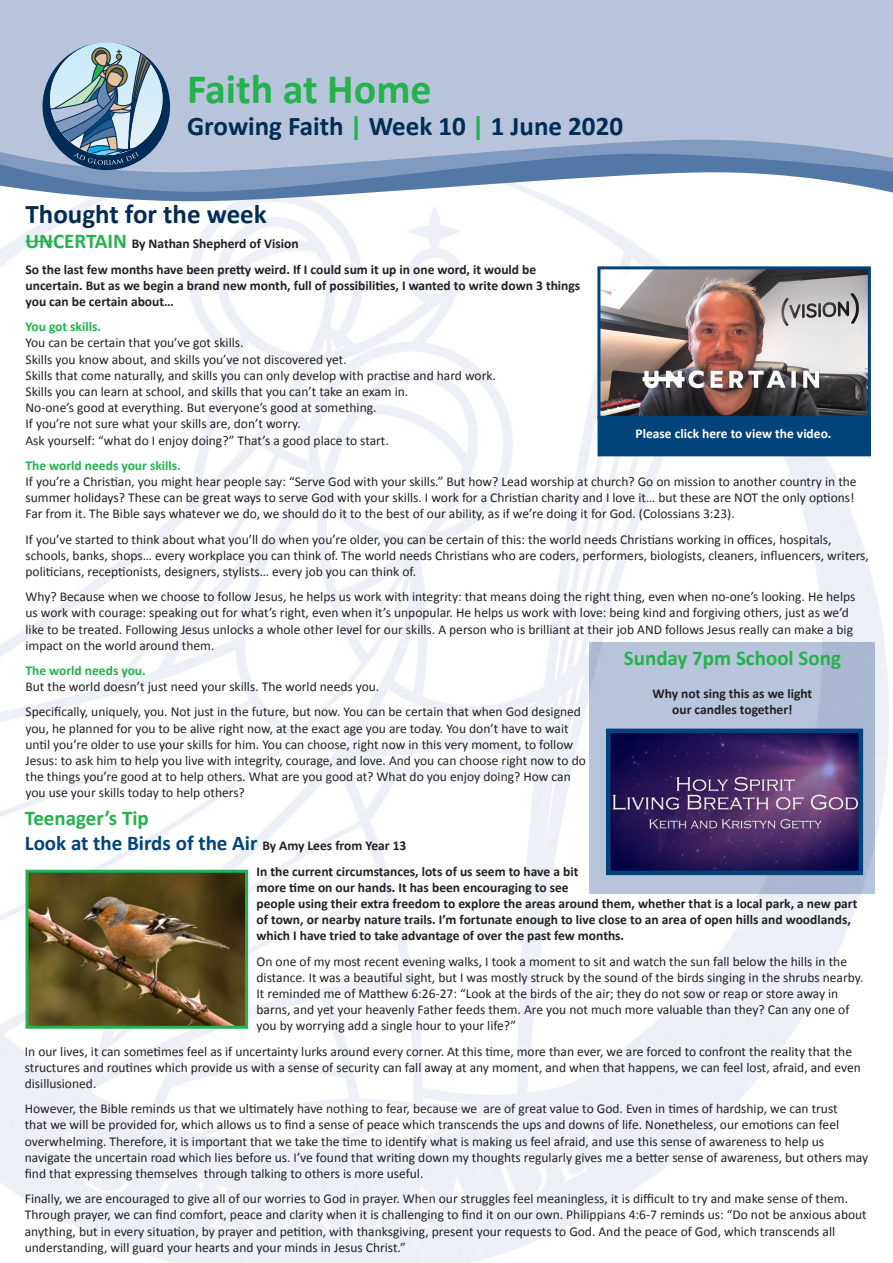
<style>
.page{position:relative;width:893px;height:1263px;background:#fff}
.page>*{position:absolute;margin:0;border:0;box-sizing:border-box;transform-origin:0 0}
.t1{font:700 42px "Calibri";color:#23b24b}
.t2{font:700 27px "Calibri";color:#002c55}
.t3{font:700 21px "Calibri";color:#00447b}
.t4{font:700 21px "Calibri";color:#23b24b}
.t5{font:13.5px/16.2px "Calibri";color:#231f20}
.t6{font:700 13.5px/16.2px "Calibri";color:#231f20}
.t7{font:700 13.5px "Calibri";color:#23b24b}
.t8{font:700 13.5px "Calibri";color:#fff}
.s1{color:#23b24b}
.s2{font-size:21px;color:#23b24b}
.s3{font-size:13.5px;color:#231f20}
</style>
<div class="page">
<img style="left:0;top:201px;width:889px;height:1062px">
<svg style="left:48px;top:192px;width:845px;height:9px"></svg>
<svg style="left:0;top:172px;width:893px;height:20px"></svg>
<svg style="left:0;top:0;width:893px;height:172px;background:#b0bed8"></svg>
<svg style="left:43px;top:43px;width:127px;height:127px;background:#849fb4"></svg>
<svg style="left:26px;top:241px;width:27px;height:1px"></svg>
<img style="left:30px;top:874px;width:214px;height:151px">
<div style="left:26px;top:870px;width:222px;height:159px;border:3px solid #23b24b"></div>
<img style="left:611px;top:734px;width:247px;height:136px">
<div style="left:606px;top:729px;width:257px;height:146px;border:4px solid #00447b"></div>
<img style="left:601px;top:270px;width:266px;height:145px">
<div style="left:597px;top:266px;width:274px;height:153px;border:3px solid #00447b"></div>
<div style="left:597px;top:416px;width:274px;height:40px;background:#00447b"></div>
<p class="t1" style="left:187px;top:59px;width:246px">Faith at Home</p>
<p class="t2" style="left:187px;top:107px;width:437px">Growing Faith <span class="s1">|</span> Week 10 <span class="s1">|</span> 1 June 2020</p>
<p class="t2" style="left:26px;top:195px;width:243px">Thought for the week</p>
<p class="t6" style="left:26px;top:235px;width:275px"><span class="s2">UNCERTAIN</span> By Nathan Shepherd of Vision</p>
<p class="t6" style="left:26px;top:261px;width:556px">So the last few months have been pretty weird. If I could sum it up in one word, it would be uncertain. But as we begin a brand new month, full of possibilities, I wanted to write down 3 things you can be certain about…</p>
<p class="t7" style="left:26px;top:317px;width:77px">You got skills.</p>
<p class="t5" style="left:26px;top:334px;width:220px">You can be certain that you’ve got skills.</p>
<p class="t5" style="left:26px;top:351px;width:323px">Skills you know about, and skills you’ve not discovered yet.</p>
<p class="t5" style="left:26px;top:367px;width:472px">Skills that come naturally, and skills you can only develop with practise and hard work.</p>
<p class="t5" style="left:26px;top:383px;width:384px">Skills you can learn at school, and skills that you can’t take an exam in.</p>
<p class="t5" style="left:26px;top:399px;width:353px">No-one’s good at everything. But everyone’s good at something.</p>
<p class="t5" style="left:26px;top:415px;width:277px">If you’re not sure what your skills are, don’t worry.</p>
<p class="t5" style="left:26px;top:432px;width:365px">Ask yourself: “what do I enjoy doing?” That’s a good place to start.</p>
<p class="t7" style="left:26px;top:456px;width:157px">The world needs your skills.</p>
<p class="t5" style="left:26px;top:473px;width:833px">If you’re a Christian, you might hear people say: “Serve God with your skills.” But how? Lead worship at church? Go on mission to another country in the summer holidays? These can be great ways to serve God with your skills. I work for a Christian charity and I love it… but these are NOT the only options!<br>Far from it. The Bible says whatever we do, we should do it to the best of our ability, as if we’re doing it for God. (Colossians 3:23).</p>
<p class="t5" style="left:26px;top:531px;width:845px">If you’ve started to think about what you’ll do when you’re older, you can be certain of this: the world needs Christians working in offices, hospitals, schools, banks, shops… every workplace you can think of. The world needs Christians who are coders, performers, biologists, cleaners, influencers, writers, politicians, receptionists, designers, stylists… every job you can think of.</p>
<p class="t5" style="left:26px;top:588px;width:831px">Why? Because when we choose to follow Jesus, he helps us work with integrity: that means doing the right thing, even when no-one’s looking. He helps us work with courage: speaking out for what’s right, even when it’s unpopular. He helps us work with love: being kind and forgiving others, just as we’d like to be treated. Following Jesus unlocks a whole other level for our skills. A person who is brilliant at their job AND follows Jesus really can make a big impact on the world around them.</p>
<p class="t7" style="left:26px;top:661px;width:122px">The world needs you.</p>
<p class="t5" style="left:26px;top:678px;width:355px">But the world doesn’t just need your skills. The world needs you.</p>
<p class="t5" style="left:26px;top:703px;width:557px">Specifically, uniquely, you. Not just in the future, but now. You can be certain that when God designed</p>
<p class="t5" style="left:26px;top:720px;width:545px">you, he planned for you to be alive right now, at the exact age you are today. You don’t have to wait</p>
<p class="t5" style="left:26px;top:736px;width:562px">until you’re older to use your skills for him. You can choose, right now in this very moment, to follow<br>Jesus: to ask him to help you live with integrity, courage, and love. And you can choose right now to do the things you’re good at to help others. What are you good at? What do you enjoy doing? How can</p>
<p class="t5" style="left:26px;top:784px;width:221px">you use your skills today to help others?</p>
<p class="t8" style="left:636px;top:424px;width:197px">Please click here to view the video.</p>
<p class="t4" style="left:624px;top:643px;width:219px">Sunday 7pm School Song</p>
<p class="t6" style="left:652px;top:685px;width:161px">Why not sing this as we light</p>
<p class="t6" style="left:672px;top:701px;width:122px">our candles together!</p>
<p class="t4" style="left:25px;top:803px;width:126px">Teenager’s Tip</p>
<p class="t3" style="left:25px;top:828px;width:383px">Look at the Birds of the Air <span class="s3">By Amy Lees from Year 13</span></p>
<p class="t6" style="left:257px;top:862px;width:602px">In the current circumstances, lots of us seem to have a bit<br>more time on our hands. It has been encouraging to see<br>people using their extra freedom to explore the areas around them, whether that is a local park, a new part of town, or nearby nature trails. I’m fortunate enough to live close to an area of open hills and woodlands, which I have tried to take advantage of over the past few months.</p>
<p class="t5" style="left:257px;top:952px;width:608px">On one of my most recent evening walks, I took a moment to sit and watch the sun fall below the hills in the distance. It was a beautiful sight, but I was mostly struck by the sound of the birds singing in the shrubs nearby.<br>It reminded me of Matthew 6:26-27: “Look at the birds of the air; they do not sow or reap or store away in barns, and yet your heavenly Father feeds them. Are you not much more valuable than they? Can any one of you by worrying add a single hour to your life?”</p>
<p class="t5" style="left:25px;top:1042px;width:838px">In our lives, it can sometimes feel as if uncertainty lurks around every corner. At this time, more than ever, we are forced to confront the reality that the structures and routines which provide us with a sense of security can fall away at any moment, and when that happens, we can feel lost, afraid, and even disillusioned.</p>
<p class="t5" style="left:25px;top:1100px;width:845px">However, the Bible reminds us that we ultimately have nothing to fear, because we are of great value to God. Even in times of hardship, we can trust<br>that we will be provided for, which allows us to find a sense of peace which transcends the ups and downs of life. Nonetheless, our emotions can feel overwhelming. Therefore, it is important that we take the time to identify what is making us feel afraid, and use this sense of awareness to help us navigate the uncertain road which lies before us. I’ve found that writing down my thoughts regularly gives me a better sense of awareness, but others may find that expressing themselves through talking to others is more useful.</p>
<p class="t5" style="left:25px;top:1190px;width:843px">Finally, we are encouraged to give all of our worries to God in prayer. When our struggles feel meaningless, it is difficult to try and make sense of them.<br>Through prayer, we can find comfort, peace and clarity when it is challenging to find it on our own. Philippians 4:6-7 reminds us: “Do not be anxious about anything, but in every situation, by prayer and petition, with thanksgiving, present your requests to God. And the peace of God, which transcends all understanding, will guard your hearts and your minds in Jesus Christ.”</p>
</div>
